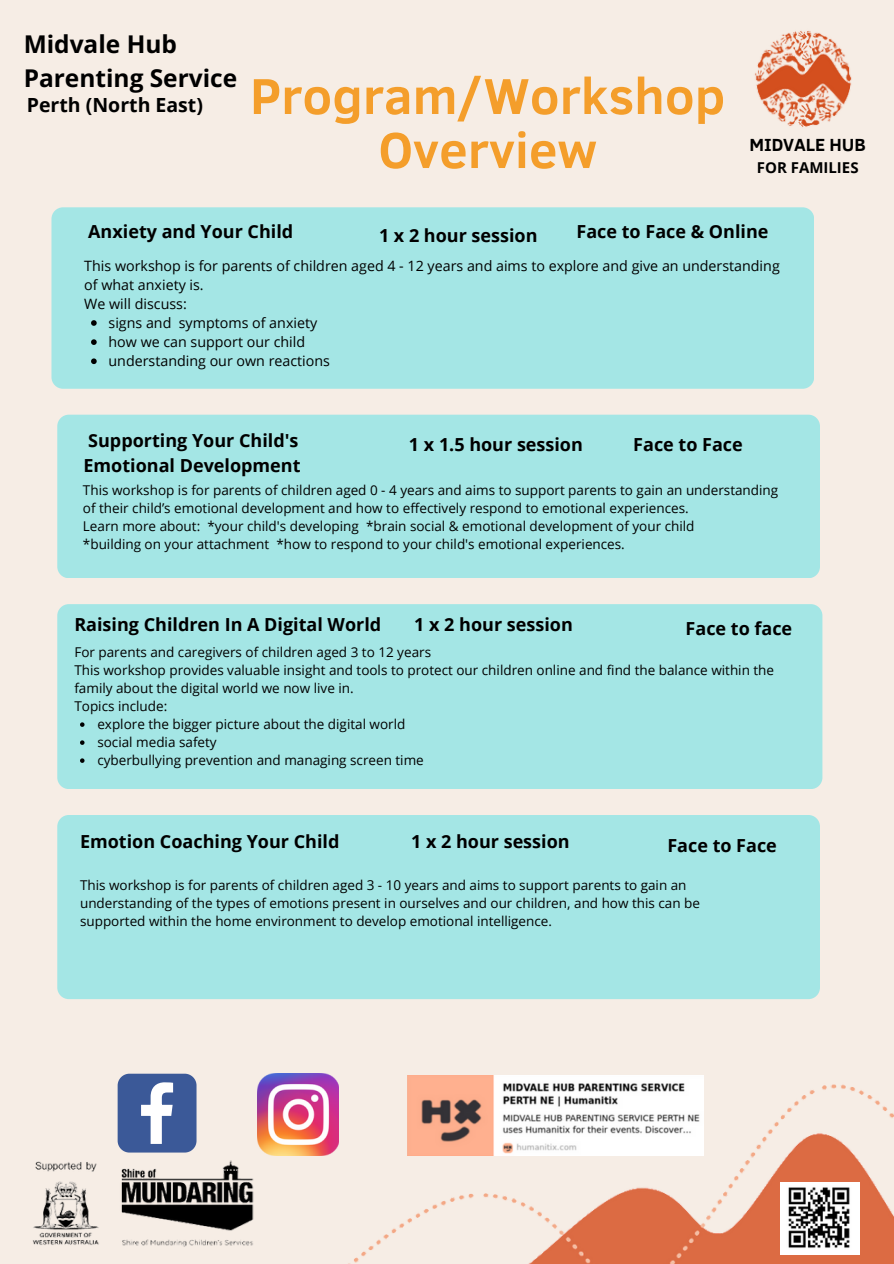
<style>
.page{position:relative;width:894px;height:1264px;background:#fff}
.page>*{position:absolute;margin:0;border:0;box-sizing:border-box;transform-origin:0 0}
.t1{font:700 51.45px/54px "Clear Sans";color:#f49e2b;text-align:center}
.t2{font:700 24.45px/33.8px "Open Sans";color:#000}
.t3{font:700 19.5px "Open Sans";color:#000}
.t4{font:700 18px/24.8px "Open Sans";color:#000}
.t5{font:700 18px "Clear Sans";color:#000}
.t6{font:700 15px "Open Sans";color:#000}
.t7{font:14.25px/19.2px "Open Sans";color:#000}
.t8{font:13.5px/18px "Open Sans";color:#000}
</style>
<div class="page">
<div style="left:0;top:0;width:893px;height:1263px;background:#f6ede5"></div>
<img style="left:755px;top:30px;width:97px;height:97px">
<img style="left:290px;top:1075px;width:603px;height:188px">
<img style="left:779px;top:1182px;width:80px;height:72px">
<img style="left:32px;top:1160px;width:222px;height:87px">
<img style="left:257px;top:1073px;width:81px;height:82px">
<svg style="left:118px;top:1073px;width:78px;height:79px"></svg>
<img style="left:407px;top:1075px;width:296px;height:80px">
<div style="left:57px;top:604px;width:765px;height:185px;background:#a4e6e5;border-radius:12px"></div>
<svg style="left:80px;top:722px;width:4px;height:5px"></svg>
<svg style="left:80px;top:740px;width:4px;height:5px"></svg>
<svg style="left:80px;top:758px;width:4px;height:5px"></svg>
<div style="left:57px;top:815px;width:762px;height:184px;background:#a4e6e5;border-radius:12px"></div>
<div style="left:57px;top:414px;width:762px;height:164px;background:#a4e6e5;border-radius:12px"></div>
<div style="left:51px;top:207px;width:763px;height:182px;background:#a4e6e5;border-radius:12px"></div>
<svg style="left:91px;top:320px;width:6px;height:6px"></svg>
<svg style="left:91px;top:339px;width:6px;height:6px"></svg>
<svg style="left:91px;top:358px;width:6px;height:6px"></svg>
<p class="t2" style="left:24px;top:27px;width:215px">Midvale Hub<br>Parenting Service</p>
<h3 class="t3" style="left:27px;top:91px;width:178px">Perth (North East)</h3>
<h2 class="t1" style="left:250px;top:66px;width:476px">Program/Workshop<br>Overview</h2>
<p class="t5" style="left:749px;top:132px;width:118px">MIDVALE HUB</p>
<h4 class="t6" style="left:756px;top:157px;width:103px">FOR FAMILIES</h4>
<p class="t4" style="left:88px;top:219px;width:206px">Anxiety and Your Child</p>
<p class="t4" style="left:379px;top:223px;width:160px">1 x 2 hour session</p>
<p class="t4" style="left:576px;top:219px;width:193px">Face to Face &amp; Online</p>
<h4 class="t7" style="left:84px;top:255px;width:696px">This workshop is for parents of children aged 4 - 12 years and aims to explore and give an understanding of what anxiety is.<br>We will discuss:</h4>
<h4 class="t7" style="left:108px;top:313px;width:210px">signs and symptoms of anxiety</h4>
<h4 class="t7" style="left:108px;top:332px;width:198px">how we can support our child</h4>
<h4 class="t7" style="left:108px;top:351px;width:223px">understanding our own reactions</h4>
<p class="t4" style="left:83px;top:427px;width:218px">Supporting Your Child's<br>Emotional Development</p>
<h4 class="t4" style="left:409px;top:432px;width:175px">1 x 1.5 hour session</h4>
<h4 class="t4" style="left:633px;top:432px;width:111px">Face to Face</h4>
<p class="t8" style="left:83px;top:480px;width:696px">This workshop is for parents of children aged 0 - 4 years and aims to support parents to gain an understanding of their child’s emotional development and how to effectively respond to emotional experiences.</p>
<p class="t8" style="left:83px;top:516px;width:613px">Learn more about: *your child's developing *brain social &amp; emotional development of your child</p>
<p class="t8" style="left:83px;top:534px;width:543px">*building on your attachment *how to respond to your child's emotional experiences.</p>
<p class="t4" style="left:74px;top:611px;width:308px">Raising Children In A Digital World</p>
<p class="t4" style="left:414px;top:611px;width:160px">1 x 2 hour session</p>
<h4 class="t4" style="left:685px;top:615px;width:108px">Face to face</h4>
<h5 class="t8" style="left:74px;top:643px;width:358px">For parents and caregivers of children aged 3 to 12 years</h5>
<h4 class="t8" style="left:74px;top:661px;width:701px">This workshop provides valuable insight and tools to protect our children online and find the balance within the family about the digital world we now live in.</h4>
<h4 class="t8" style="left:74px;top:697px;width:94px">Topics include:</h4>
<h4 class="t8" style="left:97px;top:715px;width:309px">explore the bigger picture about the digital world</h4>
<h6 class="t8" style="left:97px;top:733px;width:121px">social media safety</h6>
<p class="t8" style="left:97px;top:751px;width:328px">cyberbullying prevention and managing screen time</p>
<h4 class="t4" style="left:80px;top:828px;width:261px">Emotion Coaching Your Child</h4>
<h4 class="t4" style="left:411px;top:828px;width:160px">1 x 2 hour session</h4>
<p class="t4" style="left:667px;top:832px;width:111px">Face to Face</p>
<p class="t8" style="left:80px;top:875px;width:621px">This workshop is for parents of children aged 3 - 10 years and aims to support parents to gain an understanding of the types of emotions present in ourselves and our children, and how this can be supported within the home environment to develop emotional intelligence.</p>
</div>
